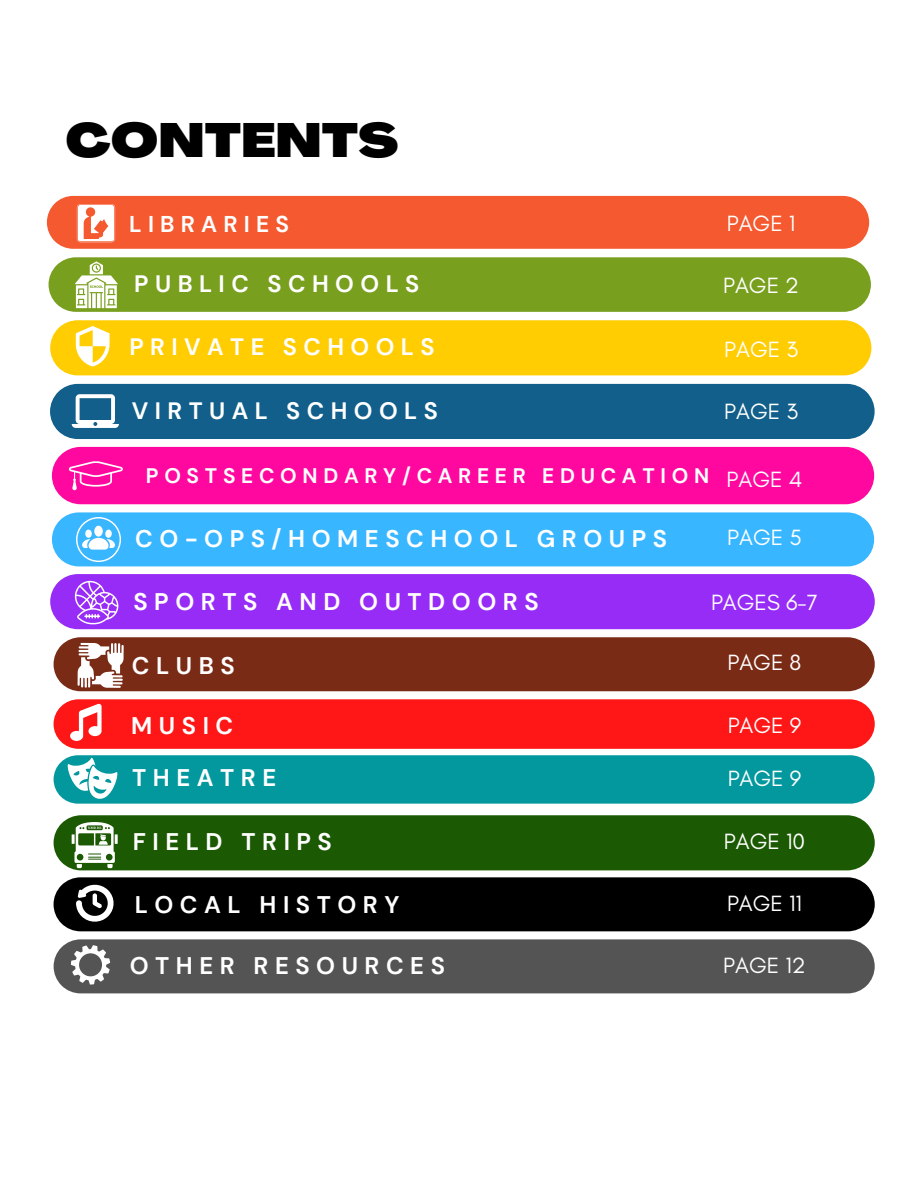
<style>
.page{position:relative;width:918px;height:1188px;background:#fff}
.page>*{position:absolute;margin:0;border:0;box-sizing:border-box;transform-origin:0 0}
.t1{font:900 expanded 47.25px "Agrandir";color:#000}
.t2{font:700 24px "DM Sans";letter-spacing:.27em;color:#fff}
.t3{font:700 23.7px "DM Sans";letter-spacing:.27em;color:#fff}
.t4{font:700 22.8px "DM Sans";letter-spacing:.27em;color:#fff}
.t5{font:22.5px "Glacial Indifference";color:#fff}
.t6{font:700 21px "DM Sans";letter-spacing:.27em;color:#fff}
.s1{font-family:"Glacial Indifference";font-weight:400;font-size:22.5px}
</style>
<div class="page">
<div style="left:49px;top:257px;width:822px;height:55px;background:#789f1e"></div>
<svg style="left:75px;top:261px;width:43px;height:47px"></svg>
<div style="left:47px;top:196px;width:822px;height:53px;background:#f4592f"></div>
<div style="left:50px;top:320px;width:821px;height:55px;background:#ffcd02"></div>
<svg style="left:76px;top:326px;width:34px;height:40px"></svg>
<div style="left:52px;top:447px;width:822px;height:57px;background:#ff08a0;border-radius:29px"></div>
<svg style="left:69px;top:461px;width:54px;height:29px"></svg>
<div style="left:52px;top:512px;width:822px;height:54px;background:#38b6ff;border-radius:27px"></div>
<svg style="left:76px;top:517px;width:45px;height:45px"></svg>
<div style="left:50px;top:574px;width:825px;height:55px;background:#972cf6"></div>
<svg style="left:73px;top:579px;width:45px;height:45px;background:#b264f8"></svg>
<div style="left:54px;top:637px;width:821px;height:54px;background:#792b16"></div>
<svg style="left:78px;top:643px;width:46px;height:45px"></svg>
<div style="left:54px;top:699px;width:821px;height:50px;background:#ff1616;border-radius:25px"></div>
<svg style="left:70px;top:704px;width:32px;height:37px"></svg>
<div style="left:54px;top:755px;width:821px;height:49px;background:#03989e;border-radius:24px"></div>
<svg style="left:65px;top:756px;width:52px;height:43px"></svg>
<div style="left:54px;top:815px;width:821px;height:55px;background:#1b5902"></div>
<svg style="left:72px;top:822px;width:46px;height:46px"></svg>
<div style="left:54px;top:877px;width:821px;height:54px;background:#000"></div>
<svg style="left:76px;top:883px;width:39px;height:40px"></svg>
<div style="left:54px;top:939px;width:821px;height:54px;background:#545454"></div>
<svg style="left:71px;top:945px;width:39px;height:40px"></svg>
<div style="left:50px;top:384px;width:825px;height:55px;background:#115f8a"></div>
<svg style="left:72px;top:394px;width:47px;height:34px"></svg>
<h1 class="t1" style="left:66px;top:121px;width:334px">CONTENTS</h1>
<p class="t4" style="left:129px;top:209px;width:161px">LIBRARIES</p>
<p class="t5" style="left:727px;top:209px;width:70px">PAGE 1</p>
<p class="t3" style="left:134px;top:268px;width:287px">PUBLIC SCHOOLS</p>
<p class="t5" style="left:723px;top:272px;width:77px">PAGE 2</p>
<p class="t3" style="left:129px;top:331px;width:307px">PRIVATE SCHOOLS</p>
<p class="t5" style="left:724px;top:336px;width:75px">PAGE 3</p>
<p class="t3" style="left:132px;top:395px;width:308px">VIRTUAL SCHOOLS</p>
<p class="t5" style="left:724px;top:397px;width:75px">PAGE 3</p>
<p class="t6" style="left:146px;top:462px;width:658px">POSTSECONDARY/CAREER EDUCATION <span class="s1">PAGE4</span></p>
<p class="t2" style="left:135px;top:523px;width:533px">CO-OPS/HOMESCHOOL GROUPS</p>
<p class="t5" style="left:727px;top:524px;width:76px">PAGE 5</p>
<p class="t2" style="left:133px;top:586px;width:407px">SPORTS AND OUTDOORS</p>
<p class="t5" style="left:711px;top:589px;width:108px">PAGES 6-7</p>
<p class="t2" style="left:132px;top:650px;width:104px">CLUBS</p>
<p class="t5" style="left:728px;top:649px;width:75px">PAGE 8</p>
<p class="t2" style="left:131px;top:710px;width:103px">MUSIC</p>
<p class="t5" style="left:728px;top:712px;width:75px">PAGE 9</p>
<p class="t2" style="left:132px;top:762px;width:145px">THEATRE</p>
<p class="t5" style="left:728px;top:765px;width:75px">PAGE 9</p>
<p class="t2" style="left:133px;top:826px;width:201px">FIELD TRIPS</p>
<p class="t5" style="left:724px;top:828px;width:83px">PAGE 10</p>
<p class="t2" style="left:135px;top:889px;width:266px">LOCAL HISTORY</p>
<p class="t5" style="left:727px;top:889px;width:76px">PAGE 11</p>
<p class="t2" style="left:130px;top:950px;width:317px">OTHER RESOURCES</p>
<p class="t5" style="left:723px;top:952px;width:84px">PAGE 12</p>
</div>
